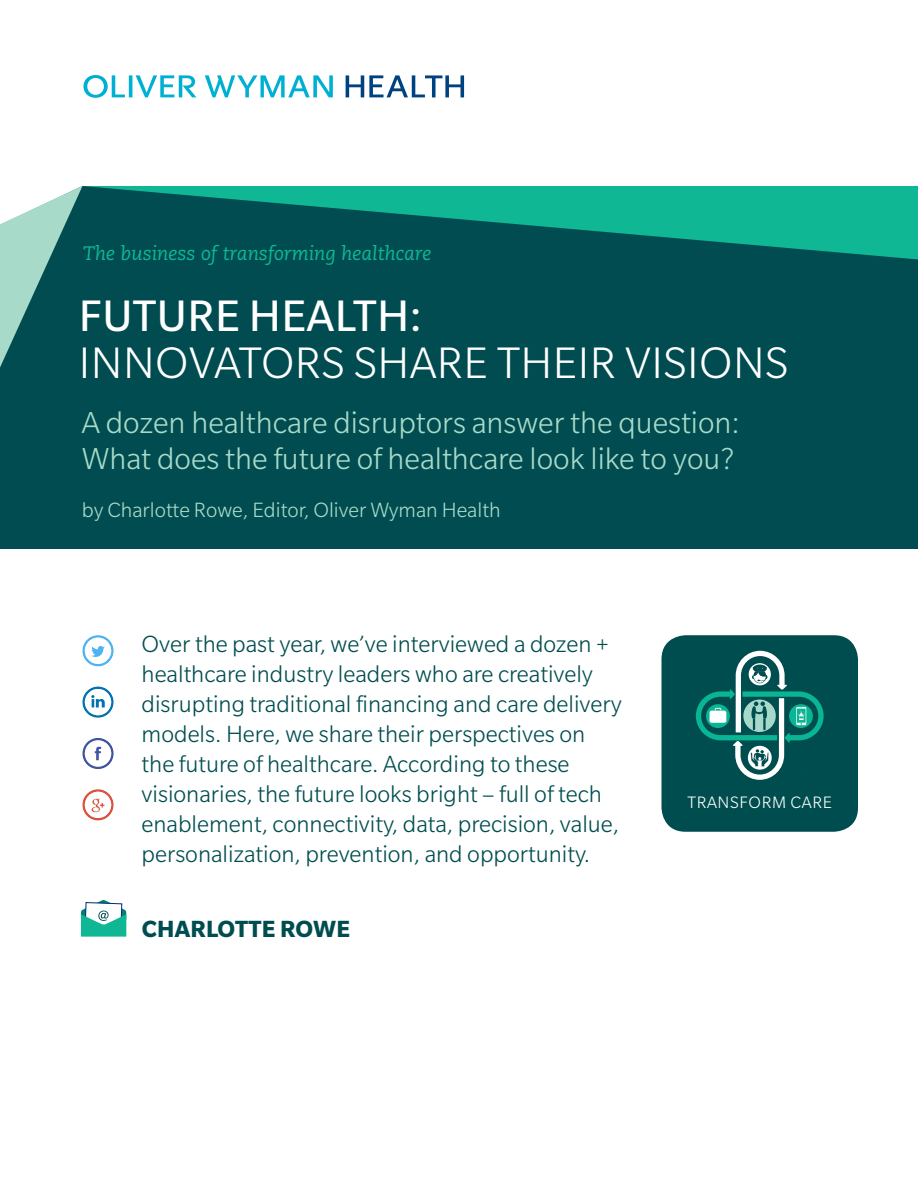
<style>
.page{position:relative;width:918px;height:1188px;background:#fff}
.page>*{position:absolute;margin:0;border:0;box-sizing:border-box;transform-origin:0 0}
.t1{font:300 48px "Slate Pro";letter-spacing:.01em;color:#fff}
.t2{font:48px "Slate Pro";letter-spacing:.01em;color:#fff}
.t3{font:300 33px/36px "Slate Pro";color:#a8dac9}
.t4{font:300 25.5px/30px "Slate Pro";color:#004d4f}
.t5{font:700 25.5px "Slate Pro";letter-spacing:.01em;color:#004d4f}
.t6{font:300 22.5px "Slate Pro";color:#a8dac9}
.t7{font:italic 19.5px "Caecilia LT Std";color:#0fb795}
.t8{font:300 18px "Slate Pro";letter-spacing:.035em;color:#fff}
</style>
<div class="page">
<div style="left:0;top:259px;width:918px;height:290px;background:#004c50"></div>
<svg style="left:0;top:186px;width:82px;height:181px;background:#5d9792"></svg>
<svg style="left:82px;top:186px;width:836px;height:73px;background:#078172"></svg>
<svg style="left:205px;top:75px;width:128px;height:22px"></svg>
<svg style="left:83px;top:75px;width:113px;height:23px"></svg>
<svg style="left:346px;top:75px;width:118px;height:22px"></svg>
<div style="left:662px;top:635px;width:196px;height:197px;background:#004d4f;border-radius:24px"></div>
<svg style="left:696px;top:651px;width:128px;height:129px"></svg>
<svg style="left:82px;top:738px;width:32px;height:31px"></svg>
<svg style="left:82px;top:635px;width:32px;height:32px"></svg>
<svg style="left:82px;top:686px;width:32px;height:32px"></svg>
<svg style="left:82px;top:789px;width:32px;height:32px"></svg>
<svg style="left:81px;top:900px;width:45px;height:37px"></svg>
<p class="t7" style="left:83px;top:242px;width:350px">The business of transforming healthcare</p>
<h1 class="t2" style="left:79px;top:291px;width:345px">FUTURE HEALTH:</h1>
<h1 class="t1" style="left:79px;top:337px;width:711px">INNOVATORS SHARE THEIR VISIONS</h1>
<p class="t3" style="left:82px;top:404px;width:660px">A dozen healthcare disruptors answer the question:<br>What does the future of healthcare look like to you?</p>
<p class="t6" style="left:82px;top:498px;width:420px">by Charlotte Rowe, Editor, Oliver Wyman Health</p>
<p class="t4" style="left:142px;top:629px;width:482px">Over the past year, we’ve interviewed a dozen + healthcare industry leaders who are creatively disrupting traditional financing and care delivery models. Here, we share their perspectives on the future of healthcare. According to these visionaries, the future looks bright – full of tech enablement, connectivity, data, precision, value, personalization, prevention, and opportunity.</p>
<p class="t5" style="left:142px;top:914px;width:210px">CHARLOTTE ROWE</p>
<p class="t8" style="left:687px;top:793px;width:146px">TRANSFORM CARE</p>
</div>
